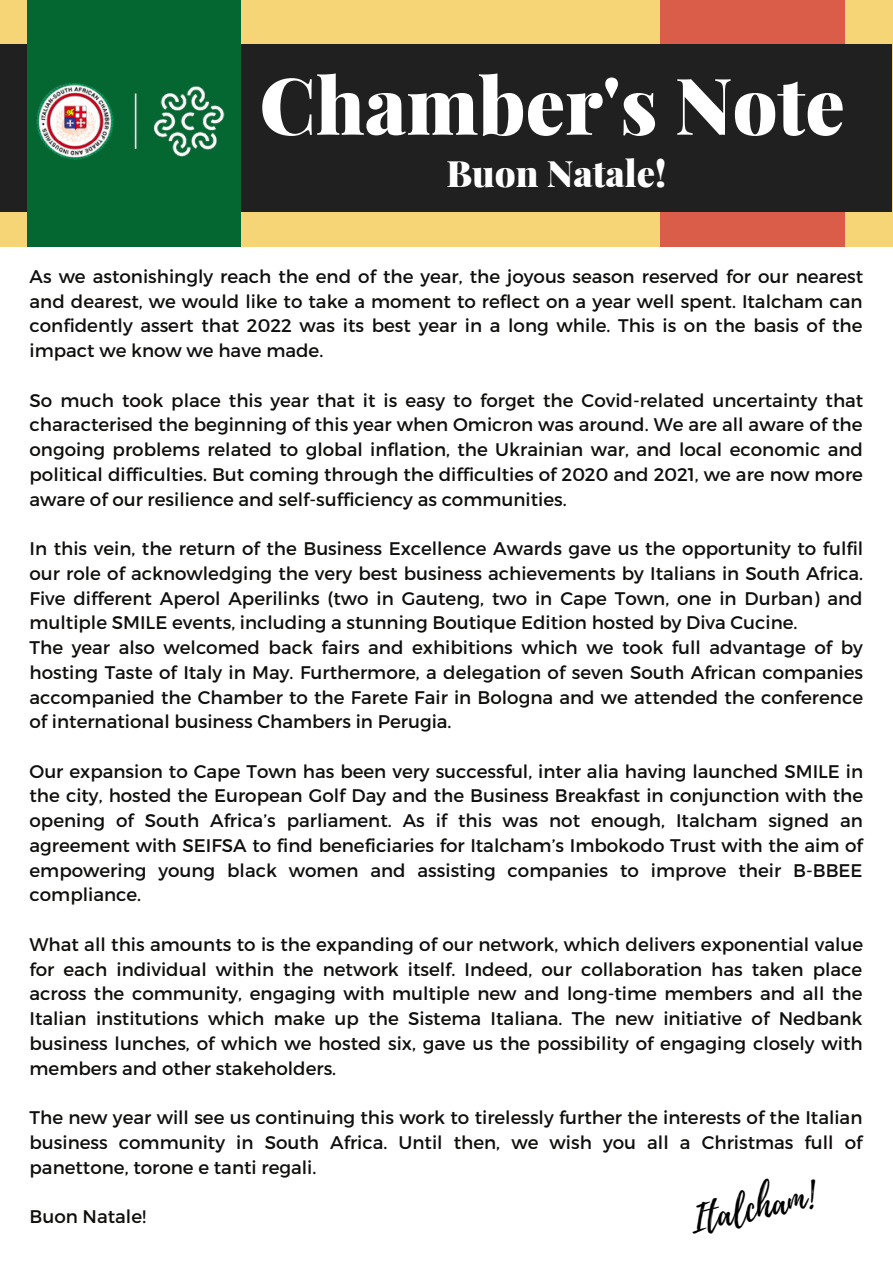
<style>
.page{position:relative;width:893px;height:1264px;background:#fff}
.page>*{position:absolute;margin:0;border:0;box-sizing:border-box;transform-origin:0 0}
.t1{font:900 78.6px "Playfair Display";color:#fff}
.t2{font:900 36.45px "Playfair Display";color:#fff}
.t3{font:36.15px "Playlist Script";color:#000}
.t4{font:18.3px/24.8px "Montserrat";color:#100f0d;text-align:justify}
</style>
<div class="page">
<div style="left:0;top:0;width:892px;height:247px;background:#f5d575"></div>
<div style="left:660px;top:0;width:184px;height:247px;background:#d95d48"></div>
<div style="left:0;top:44px;width:28px;height:167px;background:#202020"></div>
<div style="left:212px;top:44px;width:680px;height:167px;background:#202020"></div>
<div style="left:28px;top:0;width:213px;height:247px;background:#046732"></div>
<img style="left:36px;top:83px;width:189px;height:77px">
<h1 class="t1" style="left:259px;top:50px;width:586px">Chamber's Note</h1>
<h2 class="t2" style="left:446px;top:148px;width:221px">Buon Natale!</h2>
<p class="t4" style="left:30px;top:263px;width:835px">As we astonishingly reach the end of the year, the joyous season reserved for our nearest and dearest, we would like to take a moment to reflect on a year well spent. Italcham can confidently assert that 2022 was its best year in a long while. This is on the basis of the impact we know we have made.</p>
<p class="t4" style="left:30px;top:387px;width:835px">So much took place this year that it is easy to forget the Covid-related uncertainty that characterised the beginning of this year when Omicron was around. We are all aware of the ongoing problems related to global inflation, the Ukrainian war, and local economic and political difficulties. But coming through the difficulties of 2020 and 2021, we are now more aware of our resilience and self-sufficiency as communities.</p>
<p class="t4" style="left:30px;top:535px;width:835px;text-align:left">In this vein, the return of the Business Excellence Awards gave us the opportunity to fulfil our role of acknowledging the very best business achievements by Italians in South Africa.<br>Five different Aperol Aperilinks (two in Gauteng, two in Cape Town, one in Durban) and multiple SMILE events, including a stunning Boutique Edition hosted by Diva Cucine.<br>The year also welcomed back fairs and exhibitions which we took full advantage of by hosting Taste of Italy in May. Furthermore, a delegation of seven South African companies accompanied the Chamber to the Farete Fair in Bologna and we attended the conference of international business Chambers in Perugia.</p>
<p class="t4" style="left:30px;top:758px;width:835px">Our expansion to Cape Town has been very successful, inter alia having launched SMILE in the city, hosted the European Golf Day and the Business Breakfast in conjunction with the opening of South Africa’s parliament. As if this was not enough, Italcham signed an agreement with SEIFSA to find beneficiaries for Italcham’s Imbokodo Trust with the aim of empowering young black women and assisting companies to improve their B-BBEE compliance.</p>
<p class="t4" style="left:30px;top:931px;width:835px">What all this amounts to is the expanding of our network, which delivers exponential value for each individual within the network itself. Indeed, our collaboration has taken place across the community, engaging with multiple new and long-time members and all the Italian institutions which make up the Sistema Italiana. The new initiative of Nedbank business lunches, of which we hosted six, gave us the possibility of engaging closely with members and other stakeholders.</p>
<p class="t4" style="left:30px;top:1104px;width:834px">The new year will see us continuing this work to tirelessly further the interests of the Italian business community in South Africa. Until then, we wish you all a Christmas full of panettone, torone e tanti regali.</p>
<p class="t4" style="left:30px;top:1203px;width:118px">Buon Natale!</p>
<h3 class="t3" style="left:685px;top:1195px;width:127px;rotate:-12deg">Italcham!</h3>
</div>
